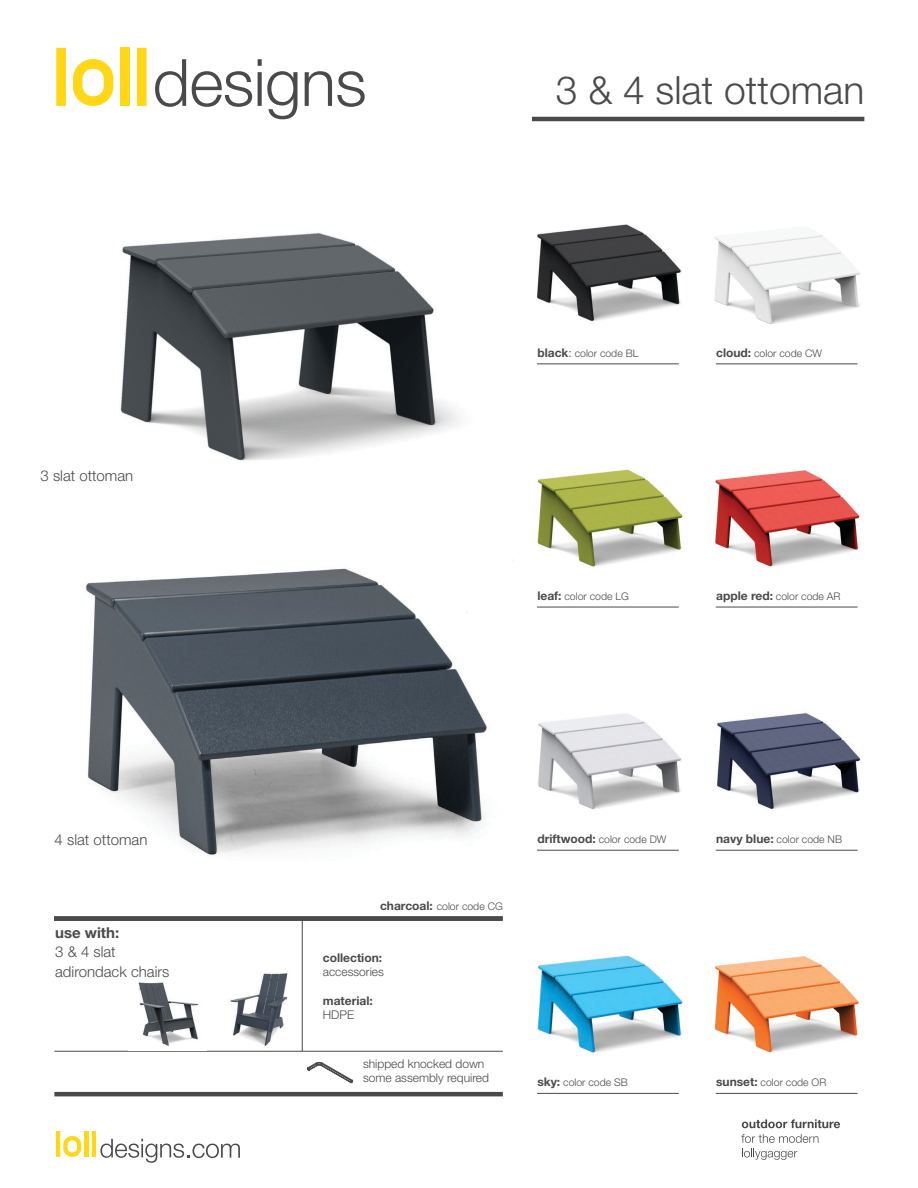
<style>
.page{position:relative;width:918px;height:1188px;background:#fff}
.page>*{position:absolute;margin:0;border:0;box-sizing:border-box;transform-origin:0 0}
.t1{font:300 39px "Helvetica Neue";color:#4a4a4c}
.t2{font:300 15px "Helvetica Neue";color:#4a4a4c}
.t3{font:700 15px/19.5px "Helvetica Neue";color:#4a4a4c}
.t4{font:300 12px/14.4px "Helvetica Neue";color:#4a4a4c}
.t5{font:700 12px/14.4px "Helvetica Neue";color:#4a4a4c}
.t6{font:300 10.5px "Helvetica Neue";color:#4a4a4c}
.s1{font-weight:300}
.s2{font-weight:700;font-size:12px}
.s3{font-size:12px}
</style>
<div class="page">
<hr style="left:532px;top:117px;width:332px;height:4px;background:#4a4a4c">
<hr style="left:54px;top:1092px;width:449px;height:4px;background:#4a4a4c">
<svg style="left:307px;top:1062px;width:46px;height:21px"></svg>
<hr style="left:54px;top:1051px;width:449px;height:1px;background:#4a4a4c">
<hr style="left:302px;top:919px;width:1px;height:132px;background:#4a4a4c">
<hr style="left:537px;top:364px;width:142px;height:1px;background:#4a4a4c">
<hr style="left:537px;top:607px;width:142px;height:1px;background:#4a4a4c">
<hr style="left:537px;top:850px;width:142px;height:1px;background:#4a4a4c">
<hr style="left:537px;top:1093px;width:142px;height:1px;background:#4a4a4c">
<hr style="left:716px;top:364px;width:142px;height:1px;background:#4a4a4c">
<hr style="left:716px;top:607px;width:142px;height:1px;background:#4a4a4c">
<hr style="left:716px;top:850px;width:142px;height:1px;background:#4a4a4c">
<hr style="left:716px;top:1093px;width:142px;height:1px;background:#4a4a4c">
<div style="left:84px;top:1131px;width:5px;height:26px;background:#ffd716"></div>
<hr style="left:56px;top:1131px;width:4px;height:26px;background:#ffd716">
<hr style="left:92px;top:1131px;width:4px;height:26px;background:#ffd716">
<svg style="left:63px;top:1136px;width:18px;height:21px"></svg>
<svg style="left:100px;top:1139px;width:140px;height:24px"></svg>
<svg style="left:155px;top:59px;width:31px;height:48px"></svg>
<svg style="left:192px;top:71px;width:60px;height:36px"></svg>
<svg style="left:258px;top:59px;width:39px;height:60px"></svg>
<svg style="left:305px;top:71px;width:60px;height:36px"></svg>
<div style="left:120px;top:48px;width:10px;height:58px;background:#ffd716"></div>
<div style="left:56px;top:48px;width:10px;height:58px;background:#ffd716"></div>
<div style="left:137px;top:48px;width:10px;height:58px;background:#ffd716"></div>
<svg style="left:73px;top:59px;width:40px;height:47px"></svg>
<svg style="left:742px;top:1119px;width:98px;height:9px"></svg>
<svg style="left:741px;top:1134px;width:78px;height:9px"></svg>
<svg style="left:742px;top:1149px;width:55px;height:11px"></svg>
<img style="left:138px;top:982px;width:61px;height:64px">
<div style="left:54px;top:916px;width:448px;height:5px;background:#4a4a4c"></div>
<img style="left:120px;top:233px;width:340px;height:228px">
<img style="left:85px;top:560px;width:428px;height:296px">
<img style="left:229px;top:973px;width:59px;height:73px">
<img style="left:717px;top:713px;width:144px;height:97px">
<img style="left:538px;top:713px;width:144px;height:96px">
<img style="left:714px;top:956px;width:145px;height:97px">
<img style="left:714px;top:235px;width:146px;height:89px">
<img style="left:537px;top:955px;width:146px;height:98px">
<img style="left:715px;top:470px;width:145px;height:97px">
<img style="left:537px;top:469px;width:146px;height:98px">
<img style="left:536px;top:224px;width:146px;height:98px">
<p class="t2" style="left:40px;top:467px;width:94px">3 slat ottoman</p>
<p class="t2" style="left:55px;top:830px;width:94px">4 slat ottoman</p>
<p class="t3" style="left:55px;top:922px;width:66px">use with:<br><span class="s1">3 &amp; 4 slat</span></p>
<p class="t2" style="left:55px;top:962px;width:116px">adirondack chairs</p>
<p class="t1" style="left:556px;top:67px;width:310px">3 &amp; 4 slat ottoman</p>
<p class="t6" style="left:537px;top:347px;width:102px"><span class="s2">black</span><span class="s3">:</span> color code BL</p>
<p class="t6" style="left:716px;top:347px;width:107px"><span class="s2">cloud:</span> color code CW</p>
<p class="t6" style="left:537px;top:590px;width:93px"><span class="s2">leaf:</span> color code LG</p>
<p class="t6" style="left:716px;top:590px;width:126px"><span class="s2">apple red:</span> color code AR</p>
<p class="t6" style="left:380px;top:899px;width:124px"><span class="s2">charcoal:</span> color code CG</p>
<p class="t5" style="left:323px;top:950px;width:61px">collection:</p>
<p class="t4" style="left:323px;top:964px;width:63px">accessories</p>
<p class="t5" style="left:323px;top:993px;width:51px">material:<br><span class="s1">HDPE</span></p>
<p class="t4" style="left:363px;top:1056px;width:128px">shipped knocked down some assembly required</p>
<p class="t6" style="left:537px;top:833px;width:131px"><span class="s2">driftwood:</span> color code DW</p>
<p class="t6" style="left:716px;top:833px;width:127px"><span class="s2">navy blue:</span> color code NB</p>
<p class="t6" style="left:537px;top:1076px;width:92px"><span class="s2">sky:</span> color code SB</p>
<p class="t6" style="left:716px;top:1076px;width:112px"><span class="s2">sunset:</span> color code OR</p>
</div>
